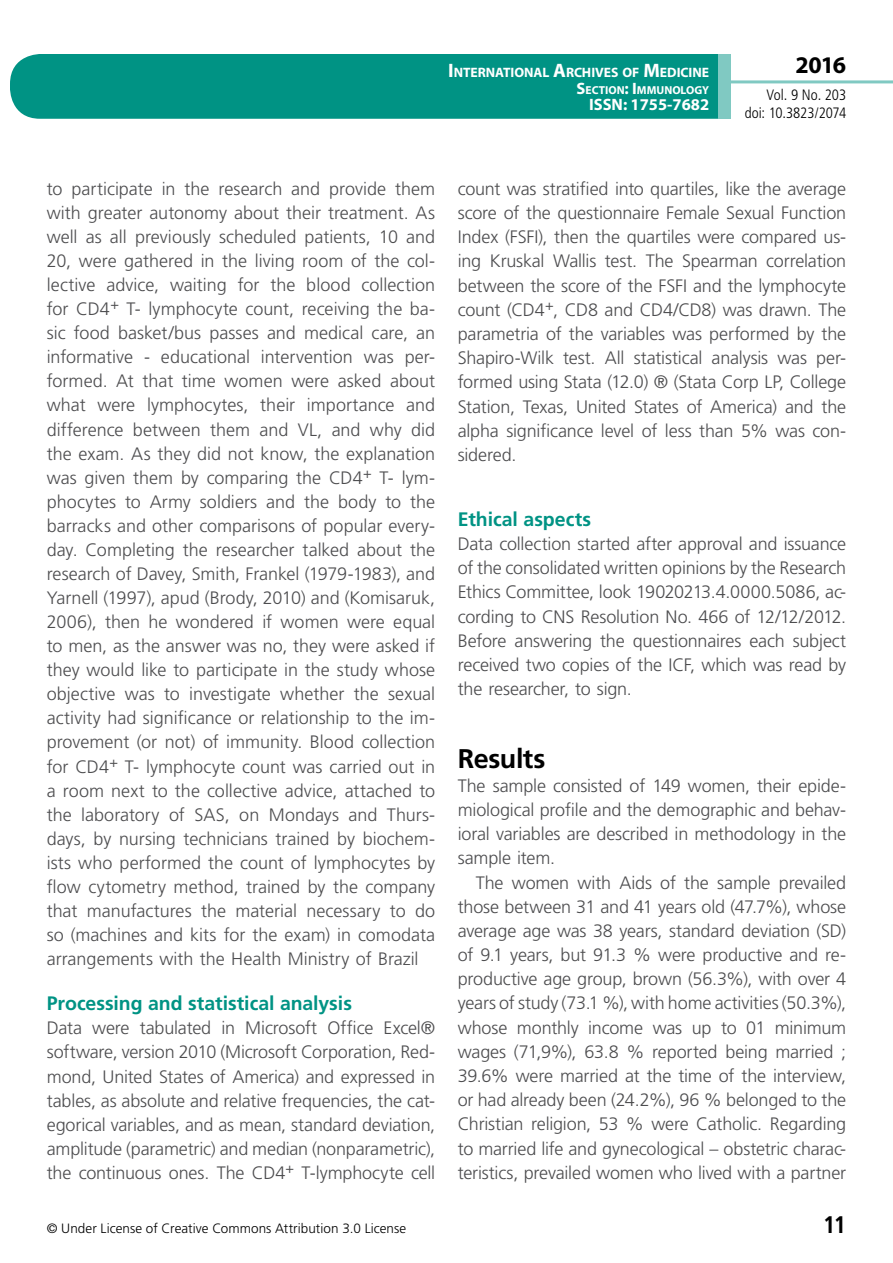
<style>
.page{position:relative;width:893px;height:1263px;background:#fff}
.page>*{position:absolute;margin:0;border:0;box-sizing:border-box;transform-origin:0 0}
.t1{font:700 27px "Frutiger LT Std";letter-spacing:-.02em;color:#000}
.t2{font:700 24px "Myriad Pro";color:#000}
.t3{font:700 condensed 24px "Frutiger LT Std";color:#000}
.t4{font:700 19.5px "Frutiger LT Std";color:#009384}
.t5{font:300 18px/24px "Frutiger LT Std";letter-spacing:-.01em;color:#4d4d4f;text-align:justify}
.t6{font:700 16.5px "Myriad Pro";color:#fff}
.t7{font:300 condensed 15px/18px "Frutiger LT Std";letter-spacing:-.005em;color:#000;text-align:right}
.t8{font:700 13.65px "Myriad Pro";letter-spacing:-.005em;color:#fff}
.t9{font:300 13.5px "Frutiger LT Std";letter-spacing:.005em;color:#000}
.t10{font:700 11.55px "Myriad Pro";color:#fff}
.s1{font-size:19.5px}
.s2{font-size:16.5px}
</style>
<div class="page">
<div style="left:10px;top:54px;width:775px;height:65px;background:#009384;border-radius:30px"></div>
<div style="left:732px;top:0;width:161px;height:157px;background:#fff"></div>
<hr style="left:730px;top:80px;width:163px;height:3px;background:#80c9c2">
<div style="left:718px;top:54px;width:13px;height:65px;background:#80c9c2"></div>
<p class="t8" style="left:448px;top:64px;width:263px"><span class="s1">I</span>NTERNATIONAL <span class="s1">A</span>RCHIVES OF <span class="s1">M</span>EDICINE</p>
<p class="t10" style="left:577px;top:82px;width:134px"><span class="s2">S</span>ECTION<span class="s2">: I</span>MMUNOLOGY</p>
<p class="t6" style="left:589px;top:94px;width:122px">ISSN: 1755-7682</p>
<h2 class="t2" style="left:795px;top:49px;width:52px">2016</h2>
<p class="t7" style="left:745px;top:86px;width:103px">Vol. 9 No. 203 doi: 10.3823/2074</p>
<p class="t5" style="left:47px;top:177px;width:390px">to participate in the research and provide them with greater autonomy about their treatment. As well as all previously scheduled patients, 10 and 20, were gathered in the living room of the col&shy;lective advice, waiting for the blood collection for CD4<sup>+</sup> T- lymphocyte count, receiving the ba&shy;sic food basket/bus passes and medical care, an informative - educational intervention was per&shy;formed. At that time women were asked about what were lymphocytes, their importance and difference between them and VL, and why did the exam. As they did not know, the explanation was given them by comparing the CD4<sup>+</sup> T- lym&shy;phocytes to Army soldiers and the body to the barracks and other comparisons of popular every&shy;day. Completing the researcher talked about the research of Davey, Smith, Frankel (1979-1983), and Yarnell (1997), apud (Brody, 2010) and (Komisaruk, 2006), then he wondered if women were equal to men, as the answer was no, they were asked if they would like to participate in the study whose objective was to investigate whether the sexual activity had significance or relationship to the im&shy;provement (or not) of immunity. Blood collection for CD4<sup>+</sup> T- lymphocyte count was carried out in a room next to the collective advice, attached to the laboratory of SAS, on Mondays and Thurs&shy;days, by nursing technicians trained by biochem&shy;ists who performed the count of lymphocytes by flow cytometry method, trained by the company that manufactures the material necessary to do so (machines and kits for the exam) in comodata arrangements with the Health Ministry of Brazil</p>
<p class="t4" style="left:47px;top:992px;width:307px">Processing and statistical analysis</p>
<p class="t5" style="left:47px;top:1016px;width:390px">Data were tabulated in Microsoft Office Excel® software, version 2010 (Microsoft Corporation, Red&shy;mond, United States of America) and expressed in tables, as absolute and relative frequencies, the cat&shy;egorical variables, and as mean, standard deviation, amplitude (parametric) and median (nonparametric), the continuous ones. The CD4<sup>+</sup> T-lymphocyte cell</p>
<p class="t5" style="left:458px;top:177px;width:390px">count was stratified into quartiles, like the average score of the questionnaire Female Sexual Function Index (FSFI), then the quartiles were compared us&shy;ing Kruskal Wallis test. The Spearman correlation between the score of the FSFI and the lymphocyte count (CD4<sup>+</sup>, CD8 and CD4/CD8) was drawn. The parametria of the variables was performed by the Shapiro-Wilk test. All statistical analysis was per&shy;formed using Stata (12.0) ® (Stata Corp LP, College Station, Texas, United States of America) and the alpha significance level of less than 5% was con&shy;sidered.</p>
<p class="t4" style="left:458px;top:507px;width:135px">Ethical aspects</p>
<p class="t5" style="left:458px;top:532px;width:390px">Data collection started after approval and issuance of the consolidated written opinions by the Research Ethics Committee, look 19020213.4.0000.5086, ac&shy;cording to CNS Resolution No. 466 of 12/12/2012.<br>Before answering the questionnaires each subject received two copies of the ICF, which was read by the researcher, to sign.</p>
<h1 class="t1" style="left:458px;top:742px;width:89px">Results</h1>
<p class="t5" style="left:458px;top:774px;width:390px">The sample consisted of 149 women, their epide&shy;miological profile and the demographic and behav&shy;ioral variables are described in methodology in the sample item.</p>
<p class="t5" style="left:458px;top:870px;width:390px;text-indent:18px">The women with Aids of the sample prevailed those between 31 and 41 years old (47.7%), whose average age was 38 years, standard deviation (SD) of 9.1 years, but 91.3 % were productive and re&shy;productive age group, brown (56.3%), with over 4 years of study (73.1 %), with home activities (50.3%), whose monthly income was up to 01 minimum wages (71,9%), 63.8 % reported being married ; 39.6% were married at the time of the interview, or had already been (24.2%), 96 % belonged to the Christian religion, 53 % were Catholic. Regarding to married life and gynecological – obstetric charac&shy;teristics, prevailed women who lived with a partner</p>
<p class="t9" style="left:47px;top:1220px;width:361px">© Under License of Creative Commons Attribution 3.0 License</p>
<h2 class="t3" style="left:823px;top:1210px;width:25px">11</h2>
</div>
